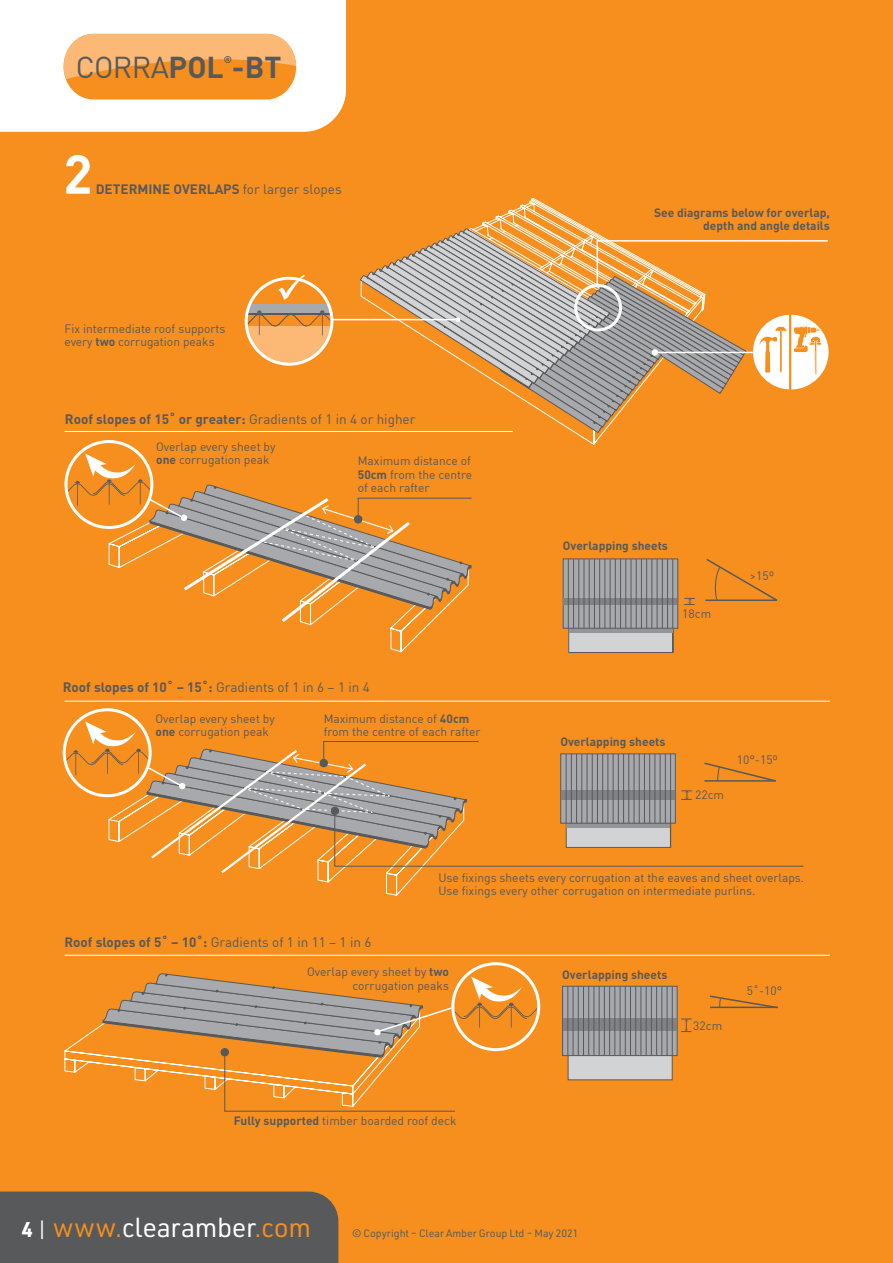
<style>
.page{position:relative;width:893px;height:1263px;background:#fff}
.page>*{position:absolute;margin:0;border:0;box-sizing:border-box;transform-origin:0 0}
.t1{font:700 54px "DIN";color:#fff}
.t2{font:700 29.85px "DIN";color:#58595b}
.t3{font:27px "URWDIN";letter-spacing:-.005em;color:#fff}
.t4{font:700 13.5px "DIN";color:#58595b}
.t5{font:13.5px "DIN";color:#58595b}
.t6{font:12px/13.5px "DIN";color:#58595b}
.t7{font:700 12px/13.5px "DIN";color:#58595b;text-align:right}
.t8{font:10.5px "URWDIN";color:#58595b}
.t9{font:700 9.75px "DIN";color:#58595b}
.s1{font-weight:400}
.s2{font-weight:700}
.s3{font-weight:700;font-size:21px}
.s4{font-size:21px}
.s5{color:#f78f1e}
</style>
<div class="page">
<img style="left:0;top:0;width:893px;height:1263px">
<h2 class="t2" style="left:76px;top:47px;width:207px"><span class="s1">CORRA</span>POL -BT</h2>
<p class="t9" style="left:224px;top:53px;width:10px">®</p>
<h1 class="t1" style="left:63px;top:139px;width:31px">2</h1>
<p class="t4" style="left:96px;top:180px;width:247px">DETERMINE OVERLAPS <span class="s1">for larger slopes</span></p>
<p class="t6" style="left:64px;top:321px;width:163px">Fix intermediate roof supports every <span class="s2">two</span> corrugation peaks</p>
<p class="t4" style="left:65px;top:410px;width:352px">Roof slopes of 15˚ or greater: <span class="s1">Gradients of 1 in 4 or higher</span></p>
<p class="t6" style="left:156px;top:439px;width:121px">Overlap every sheet by <span class="s2">one</span> corrugation peak</p>
<p class="t6" style="left:358px;top:454px;width:116px;text-align:justify">Maximum distance of <span class="s2">50cm</span> from the centre of each rafter</p>
<p class="t4" style="left:63px;top:678px;width:308px">Roof slopes of 10˚ – 15˚: <span class="s1">Gradients of 1 in 6 – 1 in 4</span></p>
<p class="t6" style="left:155px;top:711px;width:121px">Overlap every sheet by <span class="s2">one</span> corrugation peak</p>
<p class="t6" style="left:324px;top:711px;width:158px">Maximum distance of <span class="s2">40cm </span>from the centre of each rafter</p>
<p class="t7" style="left:654px;top:205px;width:177px">See diagrams below for overlap, depth and angle details</p>
<p class="t7" style="left:563px;top:538px;width:107px">Overlapping sheets</p>
<p class="t6" style="left:682px;top:607px;width:30px">18cm</p>
<p class="t6" style="left:750px;top:568px;width:26px">&gt;15º</p>
<p class="t7" style="left:560px;top:734px;width:107px">Overlapping sheets</p>
<p class="t6" style="left:695px;top:788px;width:30px">22cm</p>
<p class="t6" style="left:737px;top:752px;width:43px">10°-15º</p>
<p class="t6" style="left:438px;top:870px;width:367px">Use fixings sheets every corrugation at the eaves and sheet overlaps.<br>Use fixings every other corrugation on intermediate purlins.</p>
<p class="t5" style="left:64px;top:933px;width:308px"><span class="s2">Roof slopes of 5˚ – 10˚:</span> Gradients of 1 in 11 – 1 in 6</p>
<p class="t6" style="left:307px;top:965px;width:143px;text-align:right">Overlap every sheet by <span class="s2">two </span>corrugation peaks</p>
<p class="t6" style="left:234px;top:1113px;width:224px"><span class="s2">Fully supported</span> timber boarded roof deck</p>
<p class="t7" style="left:562px;top:967px;width:107px">Overlapping sheets</p>
<p class="t6" style="left:693px;top:1018px;width:30px">32cm</p>
<p class="t6" style="left:747px;top:984px;width:37px">5˚-10°</p>
<h3 class="t3" style="left:21px;top:1210px;width:291px"><span class="s3">4</span> <span class="s4">|</span> <span class="s5">www.</span>clearamber<span class="s5">.com</span></h3>
<p class="t8" style="left:353px;top:1226px;width:227px">© Copyright – Clear Amber Group Ltd – May 2021</p>
</div>
